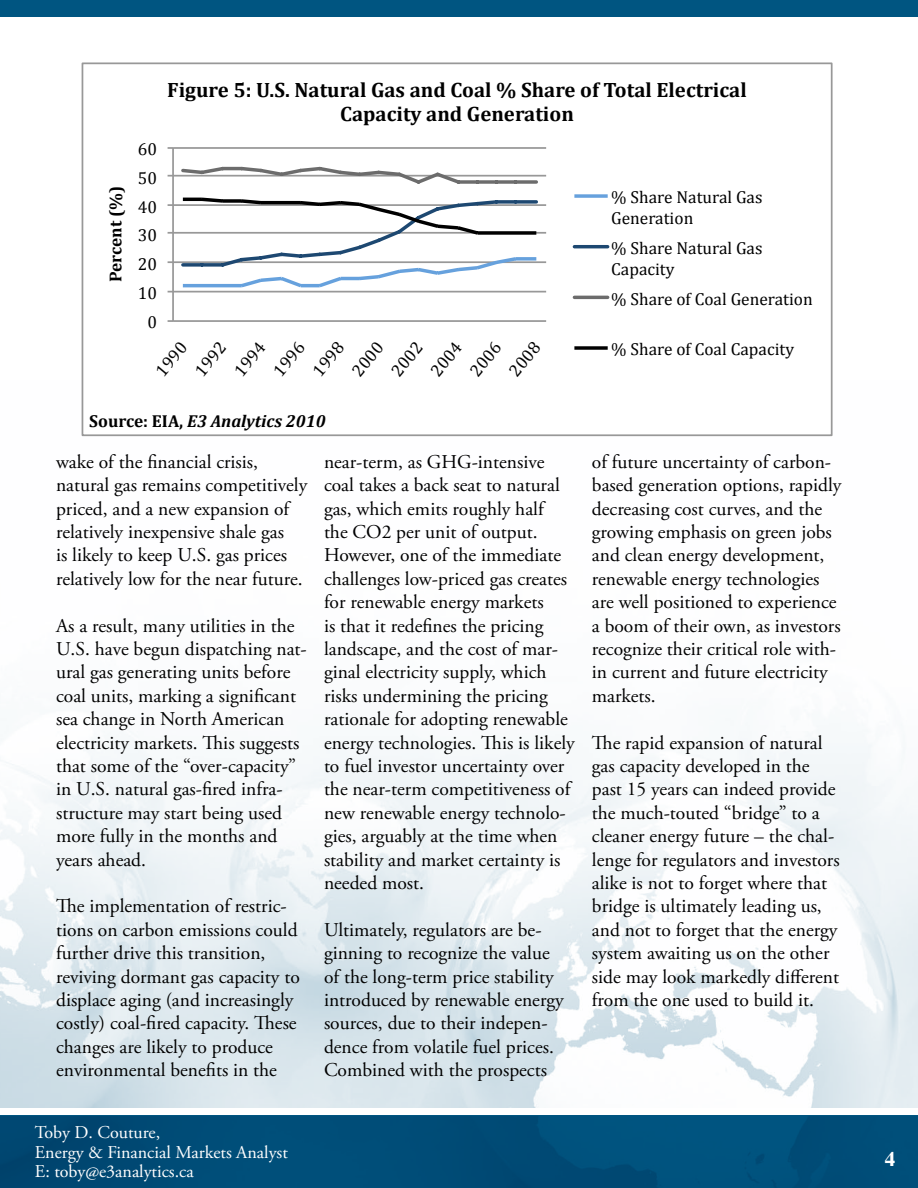
<style>
.page{position:relative;width:918px;height:1188px;background:#fff}
.page>*{position:absolute;margin:0;border:0;box-sizing:border-box;transform-origin:0 0}
.t1{font:700 21px "Times";color:#fff}
.t2{font:700 20.85px/24.3px "Cambria";color:#000;text-align:center}
.t3{font:19.5px/23.4px "Adobe Garamond Pro";color:#000}
.t4{font:18px/19.5px "Adobe Garamond Pro";color:#fff}
.t5{font:17.4px/20.9px "Cambria";color:#000}
.t6{font:italic 700 17.4px "Cambria";color:#000}
.t7{font:700 17.4px "Cambria";letter-spacing:-.005em;color:#000}
.s1{font-style:normal}
</style>
<div class="page">
<img style="left:0;top:381px;width:918px;height:727px">
<div style="left:0;top:1115px;width:918px;height:73px;background:#004d78"></div>
<div style="left:0;top:0;width:918px;height:16px;background:#005581"></div>
<div style="left:82px;top:63px;width:750px;height:372px;background:#fff"></div>
<hr style="left:173px;top:291px;width:373px;height:2px;background:#989898">
<hr style="left:173px;top:261px;width:373px;height:2px;background:#989898">
<hr style="left:173px;top:232px;width:373px;height:2px;background:#989898">
<hr style="left:173px;top:204px;width:373px;height:2px;background:#989898">
<hr style="left:173px;top:175px;width:373px;height:2px;background:#989898">
<hr style="left:173px;top:147px;width:373px;height:2px;background:#989898">
<hr style="left:172px;top:148px;width:2px;height:173px;background:#989898">
<hr style="left:173px;top:320px;width:373px;height:2px;background:#989898">
<svg style="left:179px;top:166px;width:361px;height:18px"></svg>
<svg style="left:179px;top:197px;width:361px;height:91px"></svg>
<svg style="left:574px;top:194px;width:34px;height:4px"></svg>
<hr style="left:574px;top:245px;width:34px;height:3px;background:#1d4871">
<hr style="left:574px;top:296px;width:34px;height:3px;background:#6c6c6c">
<svg style="left:574px;top:346px;width:34px;height:4px"></svg>
<div style="left:82px;top:62px;width:751px;height:374px;border:2px solid #989898"></div>
<p class="t7" style="left:105px;top:282px;width:98px;rotate:-90deg">Percent (%)</p>
<p class="t5" style="left:138px;top:139px;width:21px">60</p>
<p class="t5" style="left:138px;top:167px;width:21px">50</p>
<p class="t2" style="left:167px;top:77px;width:581px">Figure 5: U.S. Natural Gas and Coal % Share of Total Electrical<br>Capacity and Generation</p>
<p class="t5" style="left:138px;top:196px;width:21px">40</p>
<p class="t5" style="left:138px;top:225px;width:21px">30</p>
<p class="t5" style="left:138px;top:254px;width:21px">20</p>
<p class="t5" style="left:138px;top:283px;width:21px">10</p>
<p class="t5" style="left:148px;top:312px;width:11px">0</p>
<p class="t5" style="left:151px;top:367px;width:40px;rotate:-50deg">1990</p>
<p class="t5" style="left:190px;top:367px;width:40px;rotate:-50deg">1992</p>
<p class="t5" style="left:229px;top:367px;width:40px;rotate:-50deg">1994</p>
<p class="t5" style="left:269px;top:367px;width:40px;rotate:-50deg">1996</p>
<p class="t5" style="left:308px;top:367px;width:40px;rotate:-50deg">1998</p>
<p class="t5" style="left:347px;top:367px;width:40px;rotate:-50deg">2000</p>
<p class="t5" style="left:387px;top:367px;width:40px;rotate:-50deg">2002</p>
<p class="t5" style="left:426px;top:367px;width:40px;rotate:-50deg">2004</p>
<p class="t5" style="left:465px;top:367px;width:40px;rotate:-50deg">2006</p>
<p class="t5" style="left:504px;top:367px;width:40px;rotate:-50deg">2008</p>
<p class="t5" style="left:611px;top:187px;width:153px">% Share Natural Gas<br>Generation</p>
<p class="t5" style="left:611px;top:237px;width:153px">% Share Natural Gas<br>Capacity</p>
<p class="t5" style="left:611px;top:288px;width:203px">% Share of Coal Generation</p>
<p class="t5" style="left:611px;top:339px;width:184px">% Share of Coal Capacity</p>
<p class="t6" style="left:89px;top:411px;width:238px"><span class="s1">Source: EIA,</span> E3 Analytics 2010</p>
<p class="t3" style="left:56px;top:451px;width:253px">wake of the financial crisis, natural gas remains competitively priced, and a new expansion of relatively inexpensive shale gas<br>is likely to keep U.S. gas prices relatively low for the near future.</p>
<p class="t3" style="left:56px;top:614px;width:252px">As a result, many utilities in the<br>U.S. have begun dispatching nat&shy;ural gas generating units before coal units, marking a significant sea change in North American electricity markets. This suggests that some of the “over-capacity” in U.S. natural gas-fired infra&shy;structure may start being used more fully in the months and years ahead.</p>
<p class="t3" style="left:56px;top:895px;width:245px">The implementation of restric&shy;tions on carbon emissions could further drive this transition, reviving dormant gas capacity to displace aging (and increasingly costly) coal-fired capacity. These changes are likely to produce environmental benefits in the</p>
<p class="t3" style="left:324px;top:451px;width:252px">near-term, as GHG-intensive coal takes a back seat to natural gas, which emits roughly half<br>the CO2 per unit of output.<br>However, one of the immediate challenges low-priced gas creates for renewable energy markets<br>is that it redefines the pricing landscape, and the cost of mar&shy;ginal electricity supply, which risks undermining the pricing rationale for adopting renewable energy technologies. This is likely to fuel investor uncertainty over the near-term competitiveness of new renewable energy technolo&shy;gies, arguably at the time when stability and market certainty is needed most.</p>
<p class="t3" style="left:324px;top:919px;width:241px">Ultimately, regulators are be&shy;ginning to recognize the value of the long-term price stability introduced by renewable energy sources, due to their indepen&shy;dence from volatile fuel prices.<br>Combined with the prospects</p>
<p class="t3" style="left:592px;top:451px;width:251px">of future uncertainty of carbon&shy;based generation options, rapidly decreasing cost curves, and the growing emphasis on green jobs and clean energy development, renewable energy technologies are well positioned to experience a boom of their own, as investors recognize their critical role with&shy;in current and future electricity markets.</p>
<p class="t3" style="left:592px;top:731px;width:249px">The rapid expansion of natural gas capacity developed in the past 15 years can indeed provide the much-touted “bridge” to a cleaner energy future – the chal&shy;lenge for regulators and investors alike is not to forget where that bridge is ultimately leading us, and not to forget that the energy system awaiting us on the other side may look markedly different from the one used to build it.</p>
<p class="t4" style="left:35px;top:1124px;width:255px">Toby D. Couture,<br>Energy &amp; Financial Markets Analyst<br>E: toby@e3analytics.ca</p>
<p class="t1" style="left:885px;top:1139px;width:12px">4</p>
</div>
